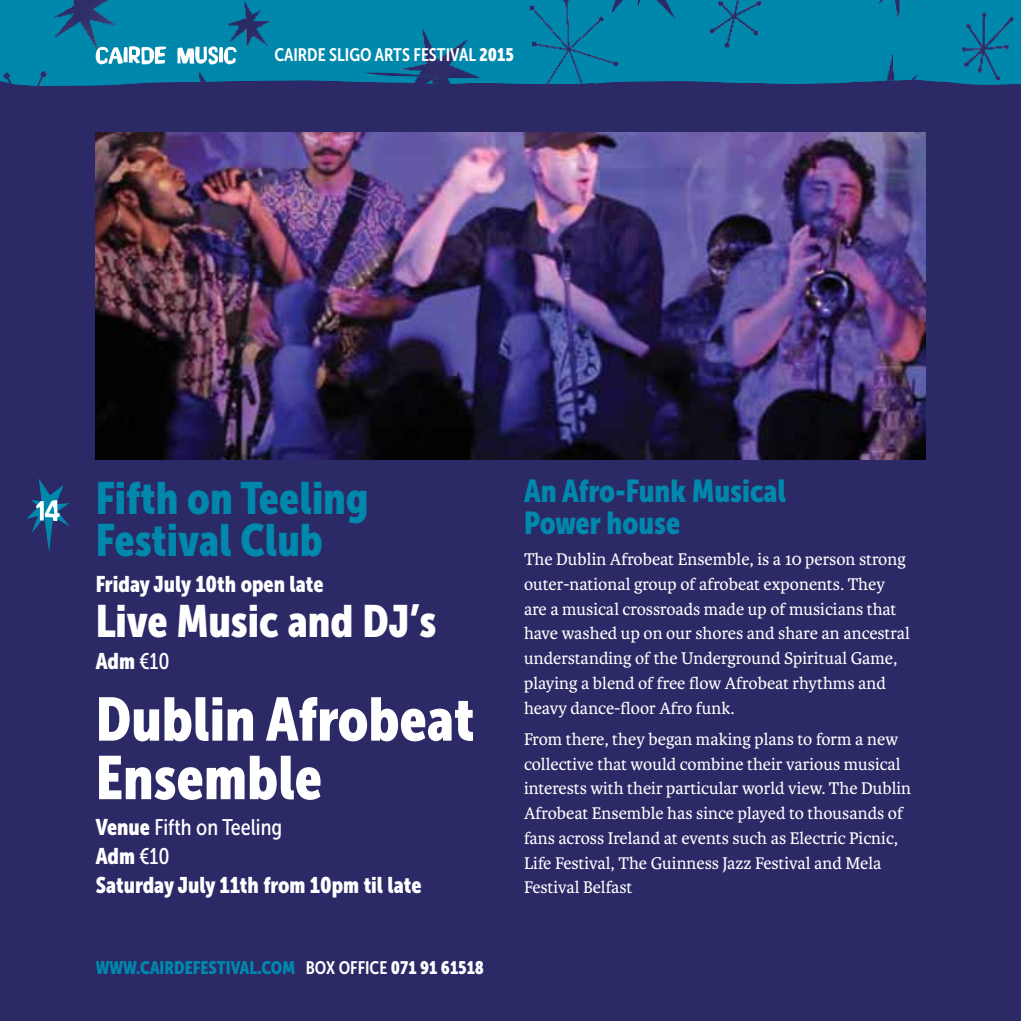
<style>
.page{position:relative;width:1021px;height:1021px;background:#fff}
.page>*{position:absolute;margin:0;border:0;box-sizing:border-box;transform-origin:0 0}
.t1{font:60.75px/58.5px "Museo Sans Cond 900";color:#fff}
.t2{font:45px/42.3px "Museo Sans Cond 900";color:#0088ac}
.t3{font:45px "Museo Sans Cond 900";color:#fff}
.t4{font:31.5px/31.5px "Museo Sans Cond 900";color:#0088ac}
.t5{font:22.5px/29.2px "Museo Sans Cond 900";color:#fff}
.t6{font:22.5px "Museo Sans Cond 500";color:#fff}
.t7{font:18px/24.8px "Karmina";color:#fff}
.t8{font:18px "Museo Sans Cond 900";color:#0088ac}
.t9{font:18px "Museo Sans Cond 700";color:#fff}
.s1{font-family:"Museo Sans Cond 900"}
.s2{font-family:"Museo Sans Cond 500"}
.s3{font-family:"Museo Sans Cond 700";color:#fff}
.s4{color:#fff}
</style>
<div class="page">
<div style="left:0;top:0;width:1020px;height:1020px;background:#2c2967"></div>
<img style="left:0;top:0;width:1013px;height:86px">
<svg style="left:26px;top:479px;width:43px;height:72px"></svg>
<svg style="left:96px;top:46px;width:140px;height:18px;background:#84c5d6"></svg>
<img style="left:96px;top:132px;width:829px;height:327px">
<p class="t9" style="left:274px;top:45px;width:241px">CAIRDE SLIGO ARTS FESTIVAL <span class="s1">2015</span></p>
<h2 class="t2" style="left:96px;top:476px;width:274px">Fifth on Teeling<br>Festival Club</h2>
<p class="t5" style="left:96px;top:569px;width:229px">Friday July 10th open late</p>
<h2 class="t3" style="left:96px;top:595px;width:342px">Live Music and DJ’s</h2>
<p class="t5" style="left:96px;top:646px;width:75px">Adm <span class="s2">€10</span></p>
<h1 class="t1" style="left:96px;top:690px;width:380px">Dublin Afrobeat<br>Ensemble</h1>
<p class="t6" style="left:96px;top:814px;width:188px"><span class="s1">Venue</span> Fifth on Teeling</p>
<p class="t5" style="left:96px;top:841px;width:327px">Adm <span class="s2">€10<br></span>Saturday July 11th from 10pm til late</p>
<p class="t8" style="left:96px;top:956px;width:390px">WWW.CAIRDEFESTIVAL.COM <span class="s3">BOX OFFICE</span> <span class="s4">071 91 61518</span></p>
<h3 class="t4" style="left:524px;top:475px;width:264px">An Afro-Funk Musical<br>Power house</h3>
<p class="t7" style="left:524px;top:547px;width:387px">The Dublin Afrobeat Ensemble, is a 10 person strong outer-national group of afrobeat exponents. They are a musical crossroads made up of musicians that have washed up on our shores and share an ancestral understanding of the Underground Spiritual Game, playing a blend of free flow Afrobeat rhythms and heavy dance-floor Afro funk.</p>
<p class="t7" style="left:524px;top:726px;width:389px">From there, they began making plans to form a new collective that would combine their various musical interests with their particular world view. The Dublin Afrobeat Ensemble has since played to thousands of fans across Ireland at events such as Electric Picnic, Life Festival, The Guinness Jazz Festival and Mela Festival Belfast</p>
</div>
